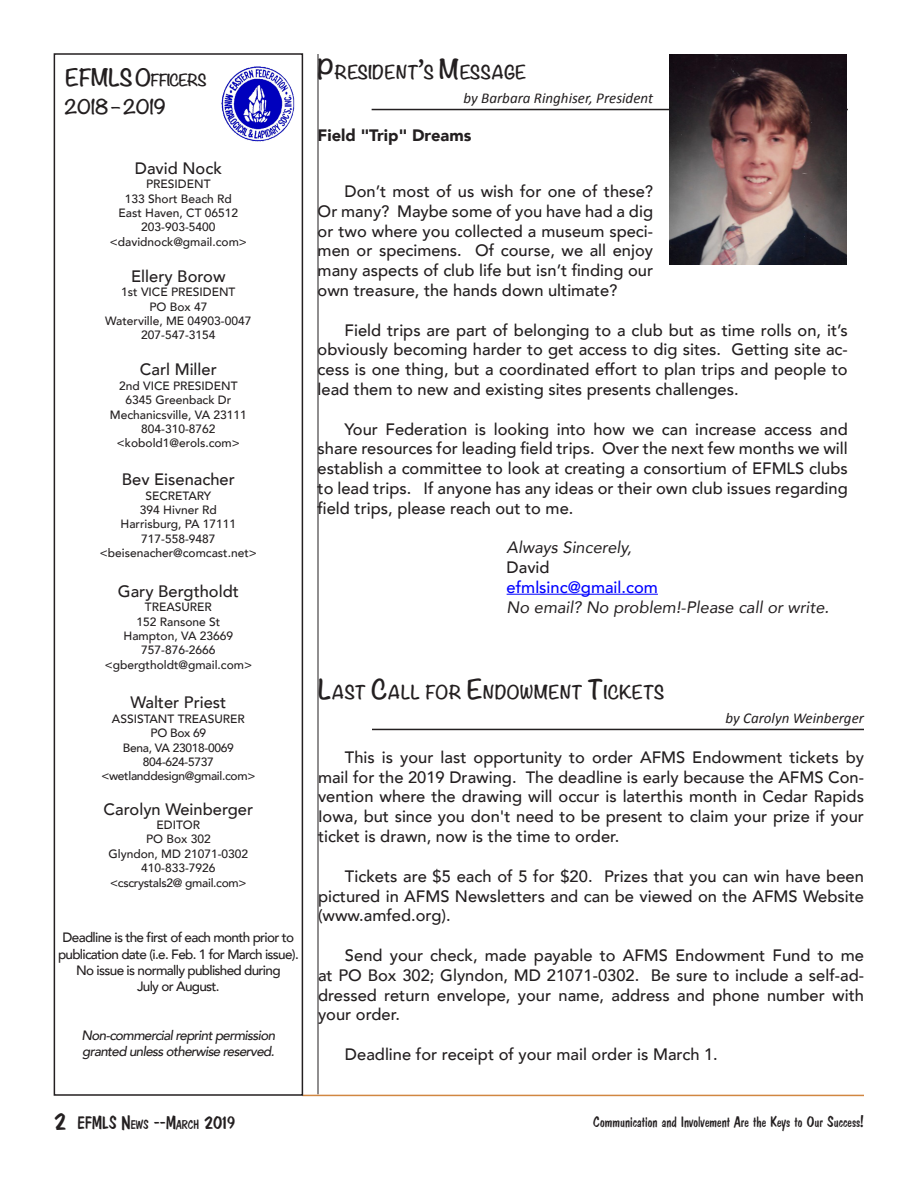
<style>
.page{position:relative;width:918px;height:1188px;background:#fff}
.page>*{position:absolute;margin:0;border:0;box-sizing:border-box;transform-origin:0 0}
.t1{font:18px "Franciscan";color:#231f20}
.t2{font:700 18px "Noteworthy";letter-spacing:-.05em;color:#231f20}
.Column_Head{font:700 16.8px "Noteworthy";color:#231f20}
.Body_Text{font:500 16.5px/19.8px "Avenir";color:#231f20;text-align:justify}
.Body_Text-2{font:italic 16.5px "Avenir";color:#231f20}
.Body_Text-3{font:500 16.5px "Avenir";color:#00f}
.Body_Text-4{font:900 16.5px "Avenir";color:#231f20}
.t3{font:15px "Franciscan";color:#231f20}
.Signature{font:italic 15px "Calibri";color:#231f20}
.t4{font:700 14.7px "Noteworthy";color:#231f20}
.t5{font:500 13.5px/16.2px "Avenir";letter-spacing:-.05em;color:#231f20;text-align:center}
.t6{font:italic 500 13.5px/16.2px "Avenir";letter-spacing:-.05em;color:#231f20}
.t7{font:500 12px/14.4px "Avenir";color:#231f20;text-align:center}
.t8{font:500 12px/14.4px "Avenir";letter-spacing:-.025em;color:#231f20;text-align:center}
.s1{font-size:21px}
.s2{font-size:24px}
.s3{font-size:12.6px}
</style>
<div class="page">
<hr style="left:302px;top:1095px;width:562px;height:1px;background:#d18741">
<img style="left:221px;top:66px;width:74px;height:75px">
<div style="left:54px;top:53px;width:249px;height:1043px;border:2px solid #231f20"></div>
<hr style="left:318px;top:54px;width:1px;height:1040px;background:#231f20">
<hr style="left:372px;top:109px;width:476px;height:1px;background:#231f20">
<hr style="left:507px;top:594px;width:151px;height:1px;background:#00f">
<img style="left:669px;top:54px;width:178px;height:211px">
<hr style="left:372px;top:729px;width:492px;height:1px;background:#231f20">
<p class="t4" style="left:66px;top:67px;width:142px"><span class="s1">EFMLS O</span>FFICERS</p>
<p class="t2" style="left:65px;top:91px;width:103px">2018 – 2019</p>
<p class="Body_Text" style="left:135px;top:157px;width:89px">David Nock</p>
<p class="t7" style="left:110px;top:176px;width:139px">PRESIDENT<br>133 Short Beach Rd<br>East Haven, CT 06512<br>203-903-5400 &lt;davidnock@gmail.com&gt;</p>
<p class="Body_Text" style="left:131px;top:265px;width:96px">Ellery Borow</p>
<p class="t7" style="left:105px;top:284px;width:148px">1st VICE PRESIDENT<br>PO Box 47<br>Waterville, ME 04903-0047<br>207-547-3154</p>
<p class="Body_Text" style="left:140px;top:359px;width:78px">Carl Miller</p>
<p class="t7" style="left:110px;top:378px;width:139px">2nd VICE PRESIDENT<br>6345 Greenback Dr<br>Mechanicsville, VA 23111<br>804-310-8762 &lt;kobold1@erols.com&gt;</p>
<p class="Body_Text" style="left:122px;top:469px;width:115px">Bev Eisenacher</p>
<p class="t7" style="left:100px;top:488px;width:158px">SECRETARY<br>394 Hivner Rd<br>Harrisburg, PA 17111<br>717-558-9487 &lt;beisenacher@comcast.net&gt;</p>
<p class="Body_Text" style="left:118px;top:580px;width:123px">Gary Bergtholdt</p>
<p class="t7" style="left:105px;top:599px;width:149px">TREASURER<br>152 Ransone St<br>Hampton, VA 23669<br>757-876-2666 &lt;gbergtholdt@gmail.com&gt;</p>
<p class="Body_Text" style="left:130px;top:692px;width:98px">Walter Priest</p>
<p class="t8" style="left:101px;top:711px;width:155px">ASSISTANT TREASURER<br>PO Box 69<br>Bena, VA 23018-0069<br>804-624-5737 &lt;wetlanddesign@gmail.com&gt;</p>
<p class="Body_Text" style="left:104px;top:798px;width:151px">Carolyn Weinberger</p>
<p class="t7" style="left:109px;top:817px;width:141px">EDITOR<br>PO Box 302<br>Glyndon, MD 21071-0302<br>410-833-7926 &lt;cscrystals2@ gmail.com&gt;</p>
<p class="t5" style="left:58px;top:929px;width:242px">Deadline is the first of each month prior to publication date (i.e. Feb. 1 for March issue).<br>No issue is normally published during<br>July or August.</p>
<p class="t6" style="left:82px;top:1027px;width:195px">Non-commercial reprint permission granted unless otherwise reserved.</p>
<p class="Column_Head" style="left:318px;top:58px;width:211px"><span class="s2">P</span>RESIDENT<span class="s2">’</span>S <span class="s2">M</span>ESSAGE</p>
<p class="Signature" style="left:464px;top:88px;width:191px">by Barbara Ringhiser, President</p>
<p class="Body_Text-4" style="left:318px;top:121px;width:155px">Field "Trip" Dreams</p>
<p class="Body_Text" style="left:318px;top:180px;width:337px;text-indent:27px">Don’t most of us wish for one of these?<br>Or many? Maybe some of you have had a dig or two where you collected a museum speci&shy;men or specimens. Of course, we all enjoy many aspects of club life but isn’t finding our own treasure, the hands down ultimate?</p>
<p class="Body_Text" style="left:318px;top:319px;width:532px;text-indent:27px">Field trips are part of belonging to a club but as time rolls on, it’s obviously becoming harder to get access to dig sites. Getting site ac&shy;cess is one thing, but a coordinated effort to plan trips and people to lead them to new and existing sites presents challenges.</p>
<p class="Body_Text" style="left:318px;top:418px;width:532px;text-indent:27px">Your Federation is looking into how we can increase access and share resources for leading field trips. Over the next few months we will establish a committee to look at creating a consortium of EFMLS clubs to lead trips. If anyone has any ideas or their own club issues regarding field trips, please reach out to me.</p>
<p class="Body_Text-2" style="left:507px;top:538px;width:127px">Always Sincerely,</p>
<p class="Body_Text" style="left:507px;top:557px;width:45px">David</p>
<p class="Body_Text-3" style="left:507px;top:573px;width:153px">efmlsinc@gmail.com</p>
<p class="Body_Text-2" style="left:507px;top:597px;width:324px">No email? No problem!-Please call or write.</p>
<p class="Column_Head" style="left:318px;top:678px;width:204px"><span class="s2">L</span>AST <span class="s2">C</span>ALL FOR <span class="s2">E</span>NDOWM</p>
<p class="Column_Head" style="left:549px;top:678px;width:117px">ENT <span class="s2">T</span>ICKETS</p>
<p class="Signature" style="left:726px;top:708px;width:140px">by Carolyn Weinberger</p>
<p class="Body_Text" style="left:318px;top:746px;width:548px;text-indent:27px">This is your last opportunity to order AFMS Endowment tickets by mail for the 2019 Drawing. The deadline is early because the AFMS Con&shy;vention where the drawing will occur is laterthis month in Cedar Rapids Iowa, but since you don't need to be present to claim your prize if your ticket is drawn, now is the time to order.</p>
<p class="Body_Text" style="left:318px;top:865px;width:547px;text-indent:27px">Tickets are $5 each of 5 for $20. Prizes that you can win have been pictured in AFMS Newsletters and can be viewed on the AFMS Website (www.amfed.org).</p>
<p class="Body_Text" style="left:318px;top:944px;width:547px;text-indent:27px">Send your check, made payable to AFMS Endowment Fund to me at PO Box 302; Glyndon, MD 21071-0302. Be sure to include a self-ad&shy;dressed return envelope, your name, address and phone number with your order.</p>
<p class="Body_Text" style="left:345px;top:1043px;width:374px">Deadline for receipt of your mail order is March 1.</p>
<p class="t1" style="left:54px;top:1112px;width:183px"><span class="s2">2</span> EFMLS N<span class="s3">EWS</span> --M<span class="s3">ARCH</span> 2019</p>
<p class="t3" style="left:593px;top:1112px;width:272px">Communication and Involvement Are the Keys to Our Success!</p>
</div>
